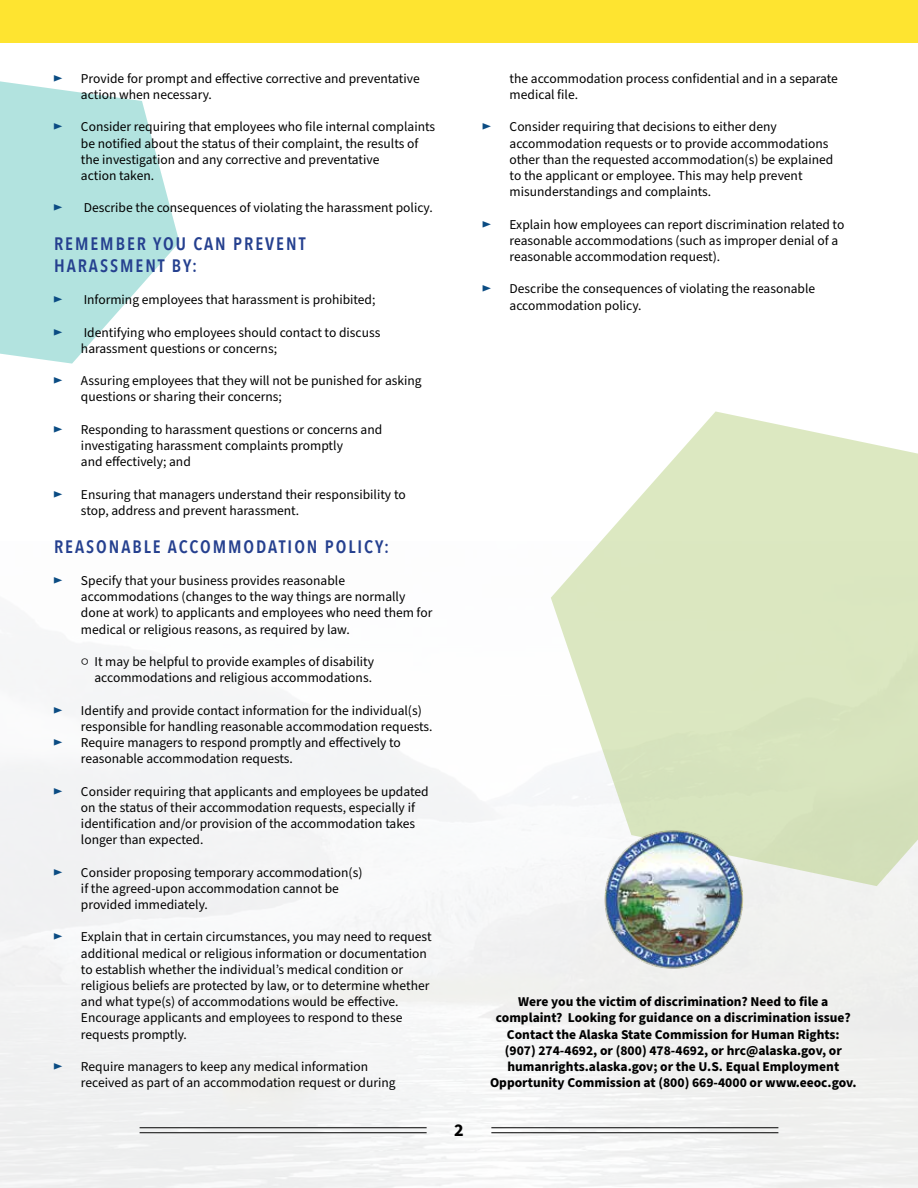
<style>
.page{position:relative;width:918px;height:1188px;background:#fff}
.page>*{position:absolute;margin:0;border:0;box-sizing:border-box;transform-origin:0 0}
.t1{font:600 18px/21.6px "Avenir Next Condensed";letter-spacing:.11em;color:#25408f}
.t2{font:700 18px "Source Sans Pro";color:#000}
.t3{font:13.5px/16.2px "Source Sans Pro";color:#000}
.t4{font:700 13.5px/16.2px "Source Sans Pro";color:#000;text-align:center}
.t5{font:13.5px "Source Sans Pro";color:#0b4c83}
</style>
<div class="page">
<div style="left:0;top:0;width:918px;height:1188px;background:linear-gradient(to right,#f8f9fa,#fafaf9)"></div>
<svg style="left:551px;top:411px;width:367px;height:475px;fill:#dbe7c1"></svg>
<svg style="left:0;top:81px;width:179px;height:283px;fill:#b2e3df"></svg>
<hr style="left:140px;top:1127px;width:287px;height:1px;background:#000">
<hr style="left:140px;top:1132px;width:287px;height:1px;background:#000">
<hr style="left:491px;top:1127px;width:287px;height:1px;background:#000">
<hr style="left:491px;top:1132px;width:287px;height:1px;background:#000">
<div style="left:0;top:0;width:918px;height:43px;background:#fee430"></div>
<img style="left:603px;top:828px;width:141px;height:143px">
<p class="t5" style="left:54px;top:69px;width:10px">►</p>
<p class="t3" style="left:81px;top:71px;width:340px">Provide for prompt and effective corrective and preventative action when necessary.</p>
<p class="t5" style="left:54px;top:118px;width:10px">►</p>
<p class="t3" style="left:81px;top:119px;width:356px">Consider requiring that employees who file internal complaints be notified about the status of their complaint, the results of the investigation and any corrective and preventative<br>action taken.</p>
<p class="t5" style="left:54px;top:199px;width:10px">►</p>
<p class="t3" style="left:84px;top:200px;width:351px">Describe the consequences of violating the harassment policy.</p>
<h1 class="t1" style="left:54px;top:233px;width:253px">REMEMBER YOU CAN PREVENT<br>HARASSMENT BY:</h1>
<p class="t5" style="left:54px;top:291px;width:10px">►</p>
<p class="t3" style="left:84px;top:292px;width:293px">Informing employees that harassment is prohibited;</p>
<p class="t5" style="left:54px;top:323px;width:10px">►</p>
<p class="t3" style="left:81px;top:324px;width:301px">Identifying who employees should contact to discuss harassment questions or concerns;</p>
<p class="t5" style="left:54px;top:372px;width:10px">►</p>
<p class="t3" style="left:81px;top:373px;width:342px">Assuring employees that they will not be punished for asking questions or sharing their concerns;</p>
<p class="t5" style="left:54px;top:420px;width:10px">►</p>
<p class="t3" style="left:81px;top:422px;width:303px">Responding to harassment questions or concerns and investigating harassment complaints promptly<br>and effectively; and</p>
<p class="t5" style="left:54px;top:485px;width:10px">►</p>
<p class="t3" style="left:81px;top:486px;width:326px">Ensuring that managers understand their responsibility to stop, address and prevent harassment.</p>
<h1 class="t1" style="left:54px;top:535px;width:337px">REASONABLE ACCOMMODATION POLICY:</h1>
<p class="t5" style="left:54px;top:572px;width:10px">►</p>
<p class="t3" style="left:81px;top:573px;width:353px">Specify that your business provides reasonable accommodations (changes to the way things are normally done at work) to applicants and employees who need them for medical or religious reasons, as required by law.</p>
<p class="t3" style="left:81px;top:654px;width:295px;text-align:right">○ It may be helpful to provide examples of disability accommodations and religious accommodations.</p>
<p class="t5" style="left:54px;top:701px;width:10px">►</p>
<p class="t3" style="left:81px;top:702px;width:353px">Identify and provide contact information for the individual(s) responsible for handling reasonable accommodation requests.</p>
<p class="t5" style="left:54px;top:734px;width:10px">►</p>
<p class="t3" style="left:81px;top:735px;width:321px">Require managers to respond promptly and effectively to reasonable accommodation requests.</p>
<p class="t5" style="left:54px;top:782px;width:10px">►</p>
<p class="t3" style="left:81px;top:783px;width:349px">Consider requiring that applicants and employees be updated on the status of their accommodation requests, especially if identification and/or provision of the accommodation takes longer than expected.</p>
<p class="t5" style="left:54px;top:863px;width:10px">►</p>
<p class="t3" style="left:81px;top:864px;width:283px">Consider proposing temporary accommodation(s) if the agreed-upon accommodation cannot be provided immediately.</p>
<p class="t5" style="left:54px;top:928px;width:10px">►</p>
<p class="t3" style="left:81px;top:929px;width:352px">Explain that in certain circumstances, you may need to request additional medical or religious information or documentation to establish whether the individual’s medical condition or religious beliefs are protected by law, or to determine whether and what type(s) of accommodations would be effective.<br>Encourage applicants and employees to respond to these requests promptly.</p>
<p class="t5" style="left:54px;top:1058px;width:10px">►</p>
<p class="t3" style="left:81px;top:1059px;width:316px">Require managers to keep any medical information received as part of an accommodation request or during</p>
<p class="t3" style="left:510px;top:71px;width:330px">the accommodation process confidential and in a separate medical file.</p>
<p class="t5" style="left:483px;top:118px;width:10px">►</p>
<p class="t3" style="left:510px;top:119px;width:325px">Consider requiring that decisions to either deny accommodation requests or to provide accommodations other than the requested accommodation(s) be explained to the applicant or employee. This may help prevent misunderstandings and complaints.</p>
<p class="t5" style="left:483px;top:215px;width:10px">►</p>
<p class="t3" style="left:510px;top:216px;width:336px">Explain how employees can report discrimination related to reasonable accommodations (such as improper denial of a reasonable accommodation request).</p>
<p class="t5" style="left:483px;top:280px;width:10px">►</p>
<p class="t3" style="left:510px;top:281px;width:307px">Describe the consequences of violating the reasonable accommodation policy.</p>
<h1 class="t2" style="left:454px;top:1118px;width:11px">2</h1>
<p class="t4" style="left:490px;top:994px;width:368px">Were you the victim of discrimination? Need to file a complaint? Looking for guidance on a discrimination issue?<br>Contact the Alaska State Commission for Human Rights: (907) 274-4692, or (800) 478-4692, or hrc@alaska.gov, or humanrights.alaska.gov; or the U.S. Equal Employment Opportunity Commission at (800) 669-4000 or www.eeoc.gov.</p>
</div>
